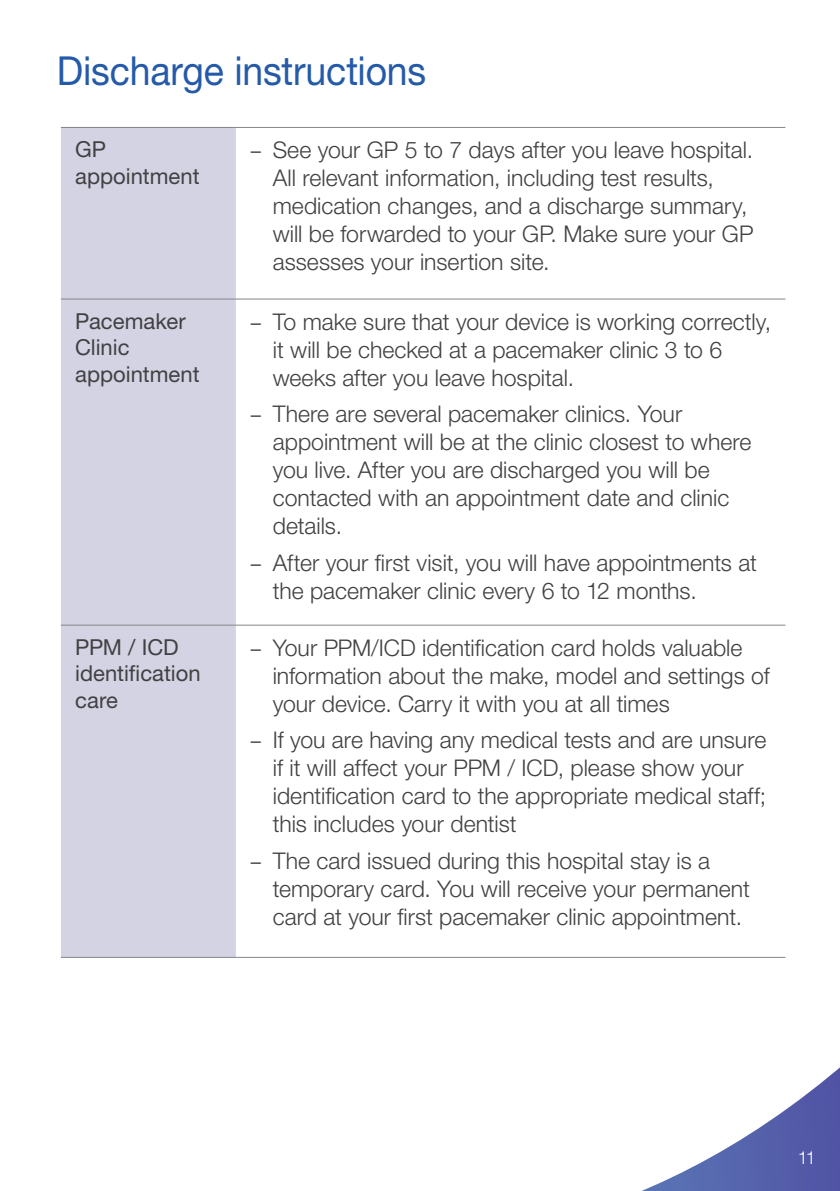
<style>
.page{position:relative;width:840px;height:1191px;background:#fff}
.page>*{position:absolute;margin:0;border:0;box-sizing:border-box;transform-origin:0 0}
.t1{font:40px "Helvetica Neue LT Std";letter-spacing:-.005em;color:#255aa8;scale:.93 1}
.t2{font:300 23px/28px "Helvetica Neue LT Std";color:#414042}
.t3{font:22px/26.4px "Helvetica Neue LT Std";color:#414042}
.t4{font:300 18px "Helvetica Neue LT Std";color:#fff}
.s1{font-family:"Myriad Pro";font-weight:400}
</style>
<div class="page">
<svg style="left:642px;top:1068px;width:197px;height:123px"></svg>
<div style="left:61px;top:128px;width:175px;height:829px;background:#d4d3e4"></div>
<hr style="left:61px;top:127px;width:175px;height:1px;background:#838588">
<hr style="left:236px;top:127px;width:549px;height:1px;background:#838588">
<hr style="left:61px;top:298px;width:175px;height:1px;background:#838588">
<hr style="left:236px;top:298px;width:549px;height:1px;background:#838588">
<hr style="left:61px;top:624px;width:175px;height:1px;background:#838588">
<hr style="left:236px;top:624px;width:549px;height:1px;background:#838588">
<hr style="left:61px;top:957px;width:175px;height:1px;background:#838588">
<hr style="left:236px;top:957px;width:549px;height:1px;background:#838588">
<h1 class="t1" style="left:57px;top:47px;width:398px">Discharge instructions</h1>
<p class="t3" style="left:75px;top:136px;width:126px">GP appointment</p>
<p class="t2" style="left:272px;top:135px;width:482px;text-indent:-23px"><span class="s1">–</span> See your GP 5 to 7 days after you leave hospital.<br>All relevant information, including test results, medication changes, and a discharge summary, will be forwarded to your GP. Make sure your GP assesses your insertion site.</p>
<p class="t3" style="left:75px;top:308px;width:126px">Pacemaker<br>Clinic appointment</p>
<p class="t2" style="left:272px;top:307px;width:499px;text-indent:-23px"><span class="s1">–</span> To make sure that your device is working correctly, it will be checked at a pacemaker clinic 3 to 6 weeks after you leave hospital.</p>
<p class="t2" style="left:272px;top:399px;width:480px;text-indent:-23px"><span class="s1">–</span> There are several pacemaker clinics. Your appointment will be at the clinic closest to where you live. After you are discharged you will be contacted with an appointment date and clinic details.</p>
<p class="t2" style="left:272px;top:548px;width:485px;text-indent:-23px"><span class="s1">–</span> After your first visit, you will have appointments at the pacemaker clinic every 6 to 12 months.</p>
<p class="t3" style="left:75px;top:633px;width:127px">PPM / ICD identification care</p>
<p class="t2" style="left:272px;top:633px;width:498px;text-indent:-23px"><span class="s1">–</span> Your PPM/ICD identification card holds valuable information about the make, model and settings of your device. Carry it with you at all times</p>
<p class="t2" style="left:272px;top:725px;width:494px;text-indent:-23px"><span class="s1">–</span> If you are having any medical tests and are unsure if it will affect your PPM / ICD, please show your identification card to the appropriate medical staff; this includes your dentist</p>
<p class="t2" style="left:272px;top:846px;width:478px;text-indent:-23px"><span class="s1">–</span> The card issued during this hospital stay is a temporary card. You will receive your permanent card at your first pacemaker clinic appointment.</p>
<p class="t4" style="left:797px;top:1146px;width:20px">11</p>
</div>
